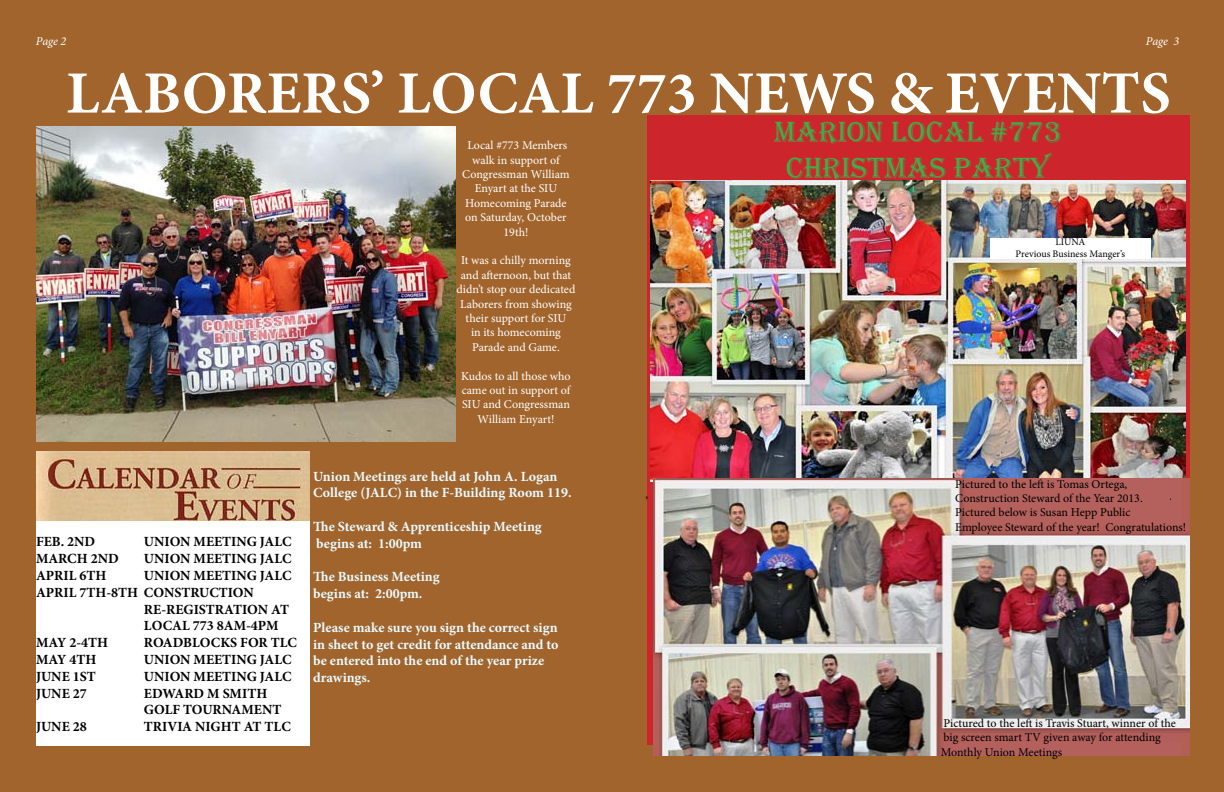
<style>
.page{position:relative;width:1224px;height:792px;background:#a1642c}
.page>*{position:absolute;margin:0;border:0;box-sizing:border-box;transform-origin:0 0}
.t1{font:700 60px "Minion Pro";color:#fff}
.t2{font:30px/36px "Algerian";color:#41ad49;text-align:center}
.t3{font:700 14px/16.8px "Minion Pro";color:#eafaff}
.t4{font:700 14px/16.8px "Minion Pro";color:#000}
.t5{font:12px/14.4px "Minion Pro";color:#fff;text-align:center}
.t6{font:12px/14.4px "Minion Pro";letter-spacing:-.005em;color:#000}
.t7{font:italic 12px "Minion Pro";letter-spacing:-.015em;color:#fff}
.t8{font:10px/12px "Minion Pro";letter-spacing:-.005em;color:#000;text-align:center}
</style>
<div class="page">
<img style="left:36px;top:451px;width:274px;height:70px">
<div style="left:36px;top:521px;width:274px;height:224px;background:#fff"></div>
<img style="left:36px;top:126px;width:420px;height:316px">
<div style="left:647px;top:115px;width:542px;height:630px;background:#cc252b"></div>
<img style="left:650px;top:180px;width:536px;height:301px">
<img style="left:654px;top:479px;width:535px;height:277px">
<div style="left:990px;top:238px;width:161px;height:21px;background:#fff"></div>
<p class="t7" style="left:36px;top:33px;width:32px">Page 2</p>
<p class="t7" style="left:1146px;top:33px;width:35px">Page 3</p>
<h1 class="t1" style="left:66px;top:51px;width:1106px">LABORERS’ LOCAL 773 NEWS &amp; EVENTS</h1>
<p class="t5" style="left:462px;top:138px;width:109px">Local #773 Members walk in support of<br>Congressman William<br>Enyart at the SIU<br>Homecoming Parade on Saturday, October<br>19th!</p>
<p class="t5" style="left:457px;top:253px;width:120px">It was a chilly morning and afternoon, but that didn’t stop our dedicated<br>Laborers from showing their support for SIU<br>in its homecoming<br>Parade and Game.</p>
<p class="t5" style="left:461px;top:369px;width:111px">Kudos to all those who came out in support of<br>SIU and Congressman<br>William Enyart!</p>
<p class="t4" style="left:36px;top:533px;width:61px">FEB. 2ND</p>
<p class="t4" style="left:144px;top:533px;width:149px">UNION MEETING JALC</p>
<p class="t4" style="left:36px;top:550px;width:84px">MARCH 2ND</p>
<p class="t4" style="left:144px;top:550px;width:149px">UNION MEETING JALC</p>
<p class="t4" style="left:36px;top:567px;width:72px">APRIL 6TH</p>
<p class="t4" style="left:144px;top:567px;width:149px">UNION MEETING JALC</p>
<p class="t4" style="left:36px;top:584px;width:219px">APRIL 7TH-8TH CONSTRUCTION</p>
<p class="t4" style="left:144px;top:600px;width:146px">RE-REGISTRATION AT</p>
<p class="t4" style="left:144px;top:617px;width:136px">LOCAL 773 8AM-4PM</p>
<p class="t4" style="left:36px;top:634px;width:74px">MAY 2-4TH</p>
<p class="t4" style="left:144px;top:634px;width:155px">ROADBLOCKS FOR TLC</p>
<p class="t4" style="left:36px;top:651px;width:62px">MAY 4TH</p>
<p class="t4" style="left:144px;top:651px;width:149px">UNION MEETING JALC</p>
<p class="t4" style="left:36px;top:668px;width:61px">JUNE 1ST</p>
<p class="t4" style="left:144px;top:668px;width:149px">UNION MEETING JALC</p>
<p class="t4" style="left:36px;top:684px;width:52px">JUNE 27</p>
<p class="t4" style="left:144px;top:684px;width:139px">EDWARD M SMITH<br>GOLF TOURNAMENT</p>
<p class="t4" style="left:36px;top:718px;width:52px">JUNE 28</p>
<p class="t4" style="left:144px;top:718px;width:148px">TRIVIA NIGHT AT TLC</p>
<p class="t3" style="left:313px;top:468px;width:260px">Union Meetings are held at John A. Logan<br>College (JALC) in the F-Building Room 119.</p>
<p class="t3" style="left:313px;top:518px;width:230px">The Steward &amp; Apprenticeship Meeting begins at: 1:00pm</p>
<p class="t3" style="left:313px;top:568px;width:128px">The Business Meeting begins at: 2:00pm.</p>
<p class="t3" style="left:313px;top:619px;width:247px">Please make sure you sign the correct sign in sheet to get credit for attendance and to be entered into the end of the year prize drawings.</p>
<p class="t6" style="left:646px;top:487px;width:4px">,</p>
<h2 class="t2" style="left:774px;top:114px;width:289px">MARION LOCAL #773<br>CHRISTMAS PARTY</h2>
<p class="t8" style="left:1016px;top:236px;width:111px">LIUNA<br>Previous Business Manger’s</p>
<p class="t6" style="left:955px;top:477px;width:233px">Pictured to the left is Tomas Ortega, Construction Steward of the Year 2013.<br>Pictured below is Susan Hepp Public<br>Employee Steward of the year! Congratulations!</p>
<p class="t6" style="left:941px;top:716px;width:237px">Pictured to the left is Travis Stuart, winner of the big screen smart TV given away for attending<br>Monthly Union Meetings</p>
</div>
